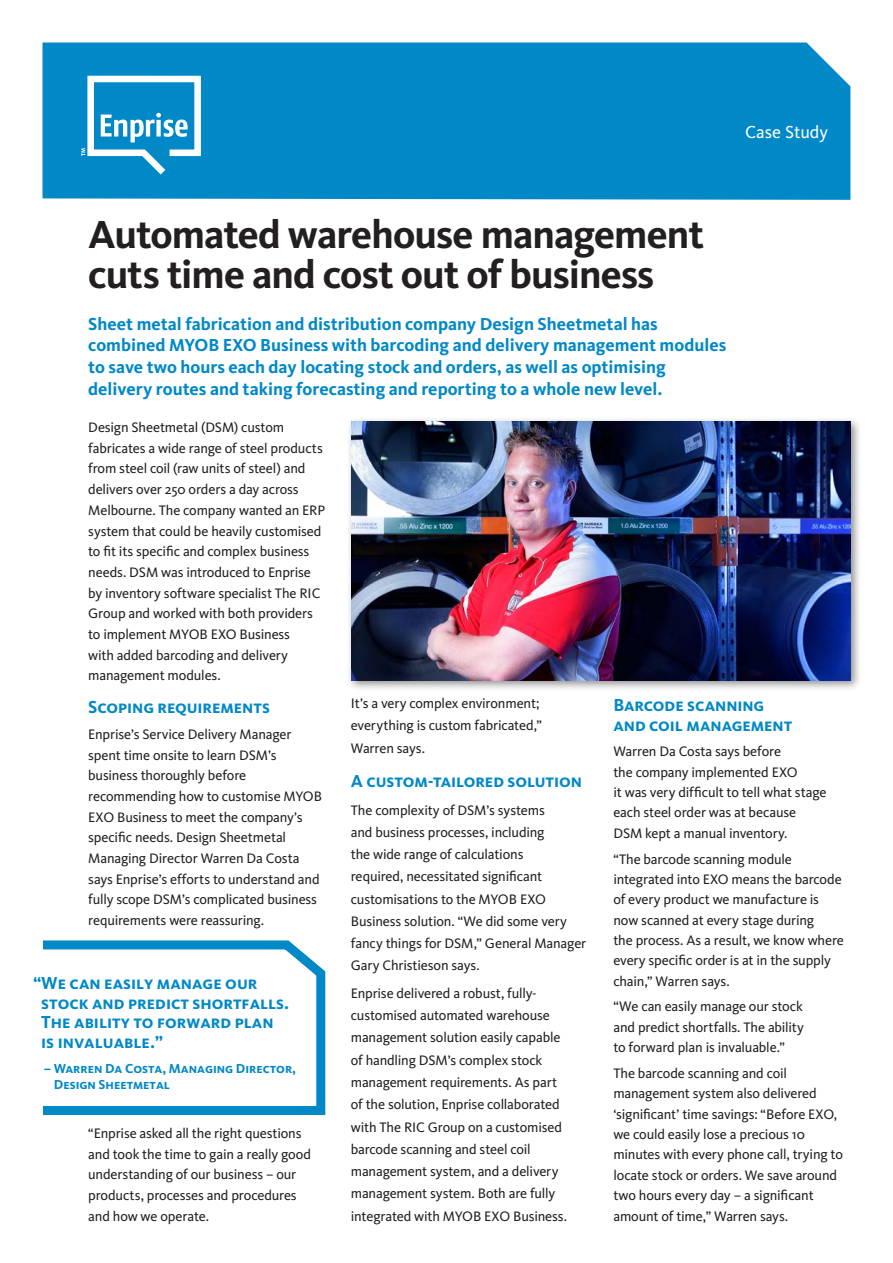
<style>
.page{position:relative;width:893px;height:1263px;background:#fff}
.page>*{position:absolute;margin:0;border:0;box-sizing:border-box;transform-origin:0 0}
.t1{font:700 40.5px/40.5px "Kievit";letter-spacing:-.025em;color:#231f20}
.t2{font:700 18px/21.6px "Kievit";color:#0088c7}
.t3{font:18px/19.5px "Kievit Bold SC";color:#0088c7}
.t4{font:18px "Kievit";color:#fff}
.t5{font:14.25px/20.7px "Kievit";letter-spacing:-.015em;color:#231f20}
.t6{font:13.5px/16.2px "Kievit Bold SC";color:#0088c7}
</style>
<div class="page">
<div style="left:43px;top:42px;width:807px;height:158px;background:#0088c7"></div>
<svg style="left:81px;top:76px;width:120px;height:99px"></svg>
<svg style="left:43px;top:940px;width:283px;height:175px"></svg>
<div style="left:346px;top:416px;width:516px;height:276px;background:#231f20;opacity:.5"></div>
<img style="left:351px;top:421px;width:499px;height:259px">
<p class="t4" style="left:745px;top:121px;width:85px">Case Study</p>
<h1 class="t1" style="left:88px;top:213px;width:617px">Automated warehouse management cuts time and cost out of business</h1>
<p class="t2" style="left:88px;top:313px;width:639px">Sheet metal fabrication and distribution company Design Sheetmetal has combined MYOB EXO Business with barcoding and delivery management modules to save two hours each day locating stock and orders, as well as optimising delivery routes and taking forecasting and reporting to a whole new level.</p>
<p class="t5" style="left:88px;top:417px;width:239px">Design Sheetmetal (DSM) custom fabricates a wide range of steel products from steel coil (raw units of steel) and delivers over 250 orders a day across Melbourne. The company wanted an ERP system that could be heavily customised to fit its specific and complex business needs. DSM was introduced to Enprise by inventory software specialist The RIC Group and worked with both providers to implement MYOB EXO Business<br>with added barcoding and delivery management modules.</p>
<p class="t3" style="left:88px;top:697px;width:183px">Scoping requirements</p>
<p class="t5" style="left:88px;top:724px;width:235px">Enprise’s Service Delivery Manager spent time onsite to learn DSM’s business thoroughly before recommending how to customise MYOB EXO Business to meet the company’s specific needs. Design Sheetmetal Managing Director Warren Da Costa says Enprise’s efforts to understand and fully scope DSM’s complicated business requirements were reassuring.</p>
<p class="t3" style="left:41px;top:973px;width:250px;text-indent:-8px">“We can easily manage our stock and predict shortfalls.<br>The ability to forward plan is invaluable.”</p>
<p class="t6" style="left:54px;top:1060px;width:244px;text-indent:-10px">– Warren Da Costa, Managing Director,<br>Design Sheetmetal</p>
<p class="t5" style="left:88px;top:1122px;width:224px">“Enprise asked all the right questions and took the time to gain a really good understanding of our business – our products, processes and procedures and how we operate.</p>
<p class="t5" style="left:351px;top:692px;width:193px;line-height:22.2px">It’s a very complex environment; everything is custom fabricated,”<br>Warren says.</p>
<p class="t3" style="left:351px;top:771px;width:233px">A custom-tailored solution</p>
<p class="t5" style="left:351px;top:798px;width:237px;line-height:22.2px">The complexity of DSM’s systems<br>and business processes, including<br>the wide range of calculations<br>required, necessitated significant customisations to the MYOB EXO Business solution. “We did some very fancy things for DSM,” General Manager Gary Christieson says.</p>
<p class="t5" style="left:351px;top:982px;width:218px;line-height:22.2px">Enprise delivered a robust, fully&shy;customised automated warehouse management solution easily capable of handling DSM’s complex stock management requirements. As part of the solution, Enprise collaborated with The RIC Group on a customised barcode scanning and steel coil management system, and a delivery management system. Both are fully integrated with MYOB EXO Business.</p>
<p class="t3" style="left:613px;top:695px;width:180px">Barcode scanning and coil management</p>
<p class="t5" style="left:613px;top:741px;width:215px">Warren Da Costa says before<br>the company implemented EXO<br>it was very difficult to tell what stage each steel order was at because<br>DSM kept a manual inventory.</p>
<p class="t5" style="left:613px;top:848px;width:232px">“The barcode scanning module integrated into EXO means the barcode of every product we manufacture is now scanned at every stage during<br>the process. As a result, we know where every specific order is at in the supply chain,” Warren says.</p>
<p class="t5" style="left:613px;top:996px;width:192px;text-align:justify">“We can easily manage our stock and predict shortfalls. The ability to forward plan is invaluable.”</p>
<p class="t5" style="left:613px;top:1063px;width:231px">The barcode scanning and coil management system also delivered ‘significant’ time savings: “Before EXO, we could easily lose a precious 10 minutes with every phone call, trying to locate stock or orders. We save around two hours every day – a significant amount of time,” Warren says.</p>
</div>
